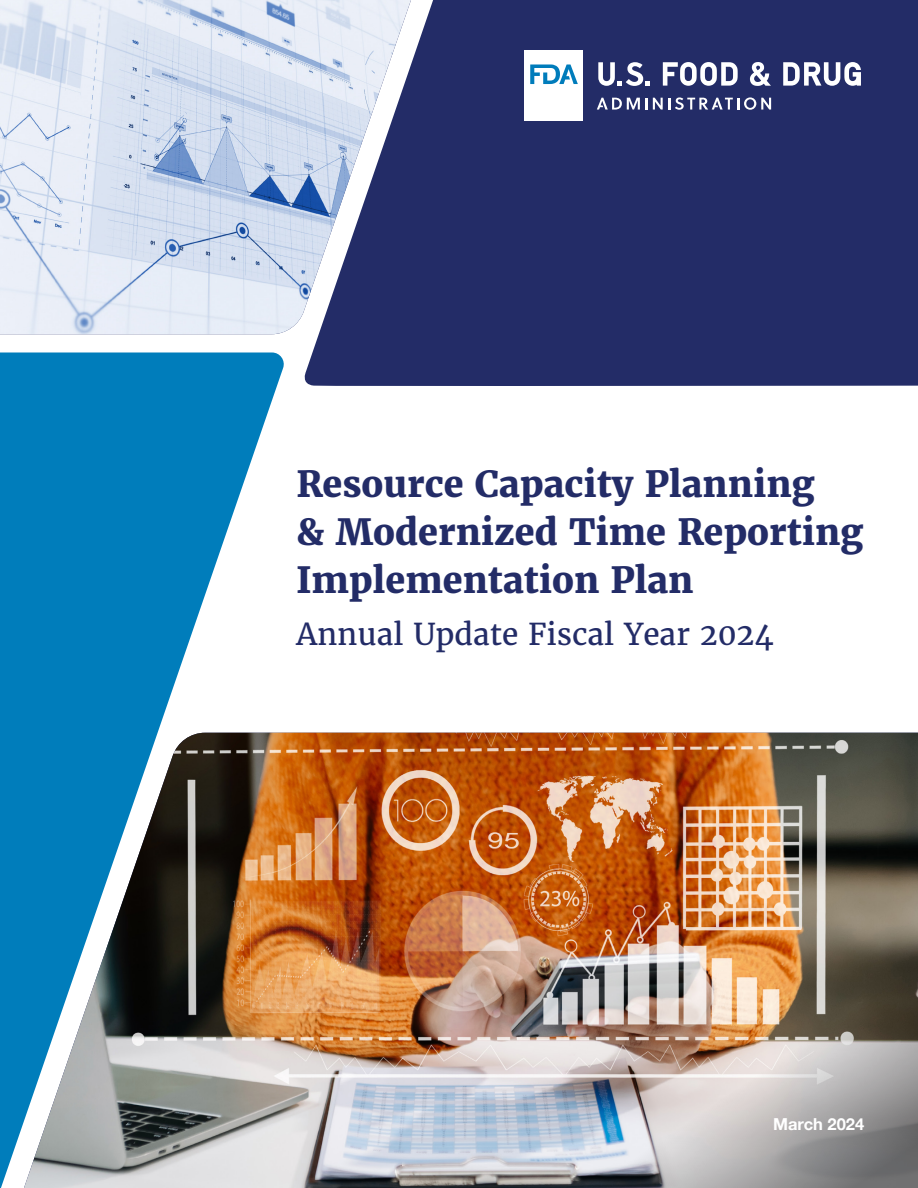
<style>
.page{position:relative;width:918px;height:1188px;background:#fff}
.page>*{position:absolute;margin:0;border:0;box-sizing:border-box;transform-origin:0 0}
.H1_-_CoverTitle{font:800 36px/48px "Merriweather";color:#232c67}
.H1_-_CoverTitle-2{font:30px "Merriweather";color:#232c67}
.t1{font:700 16.5px "Helvetica Neue";color:#fff}
</style>
<div class="page">
<div style="left:304px;top:0;width:614px;height:386px;background:#232c67"></div>
<img style="left:286px;top:733px;width:632px;height:455px">
<svg style="left:597px;top:98px;width:50px;height:12px"></svg>
<svg style="left:653px;top:97px;width:118px;height:13px"></svg>
<svg style="left:663px;top:62px;width:75px;height:24px"></svg>
<svg style="left:750px;top:62px;width:21px;height:24px"></svg>
<svg style="left:783px;top:62px;width:78px;height:24px"></svg>
<svg style="left:598px;top:62px;width:52px;height:24px"></svg>
<div style="left:524px;top:51px;width:59px;height:70px;background:#fff"></div>
<svg style="left:530px;top:64px;width:48px;height:20px"></svg>
<svg style="left:0;top:352px;width:286px;height:836px;background:#518ba6"></svg>
<img style="left:0;top:0;width:411px;height:334px">
<img style="left:570px;top:926px;width:348px;height:262px">
<h1 class="H1_-_CoverTitle" style="left:296px;top:460px;width:568px">Resource Capacity Planning<br>&amp; Modernized Time Reporting<br>Implementation Plan</h1>
<h1 class="H1_-_CoverTitle-2" style="left:296px;top:615px;width:479px">Annual Update Fiscal Year 2024</h1>
<p class="t1" style="left:773px;top:1112px;width:93px">March 2024</p>
</div>
